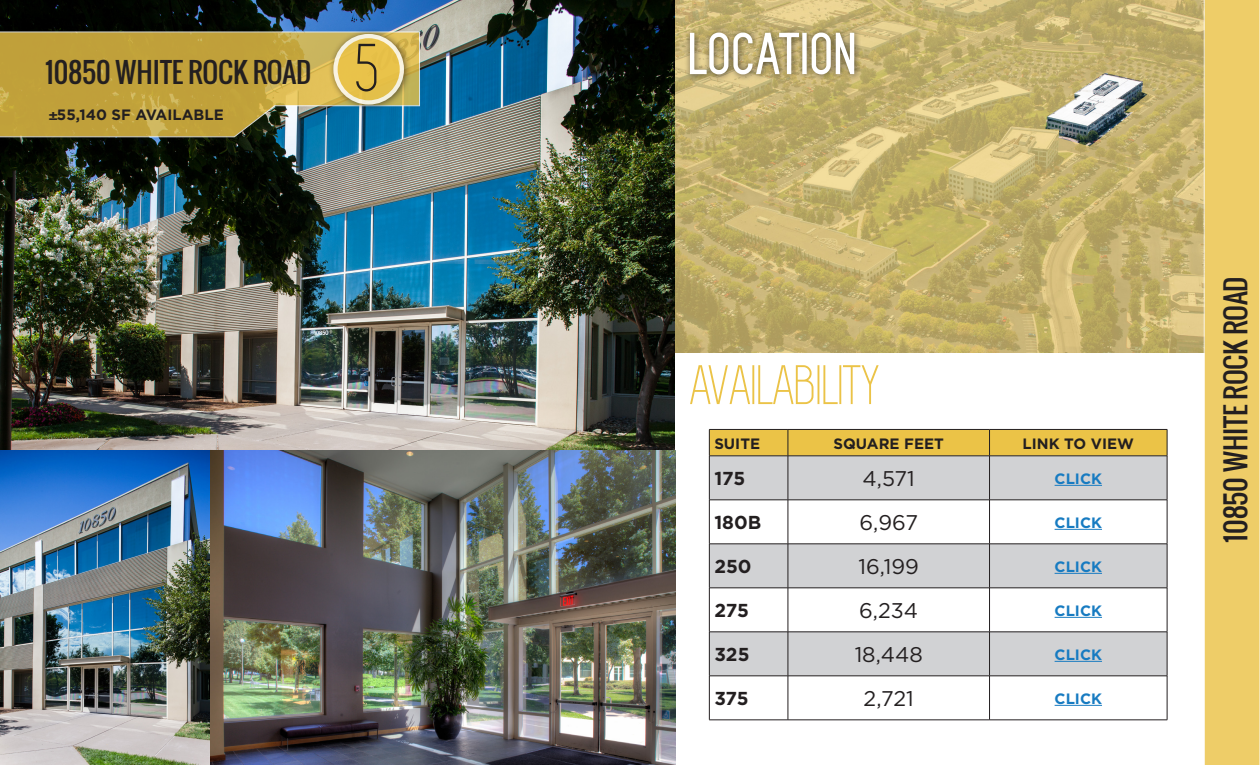
<style>
.page{position:relative;width:1260px;height:765px;background:#fff}
.page>*{position:absolute;margin:0;border:0;box-sizing:border-box;transform-origin:0 0}
.t1{font:70px "Simplifica";color:#231f20}
.t2{font:57.5px "Simplifica";color:#ebc347}
.t3{font:27.5px "Oswald";color:#231f20}
.t4{font:21.25px "Gotham";color:#231f20}
.t5{font:700 18.75px "Gotham";color:#231f20}
.t6{font:700 15px "Gotham";color:#231f20}
.t7{font:700 15px "Gotham";color:#177bc1}
.s1{font-family:"Helvetica"}
</style>
<div class="page">
<img style="left:676px;top:0;width:528px;height:353px">
<img style="left:0;top:0;width:675px;height:765px">
<svg style="left:0;top:31px;width:420px;height:107px;background:#af9d4b"></svg>
<div style="left:1204px;top:0;width:56px;height:765px;background:#eecd68"></div>
<div style="left:327px;top:28px;width:85px;height:84px;background:#231f20;opacity:.75"></div>
<div style="left:335px;top:36px;width:67px;height:66px;background:#ebc347;border-radius:50%"></div>
<div style="left:333px;top:34px;width:71px;height:71px;border:4px solid #fff;border-radius:50%"></div>
<div style="left:684px;top:27px;width:178px;height:55px;background:#231f20;opacity:.75"></div>
<svg style="left:689px;top:31px;width:111px;height:45px"></svg>
<div style="left:802px;top:33px;width:5px;height:41px;border:2px solid #fff"></div>
<svg style="left:810px;top:25px;width:46px;height:57px"></svg>
<svg style="left:710px;top:457px;width:457px;height:219px;fill:#d1d2d4"></svg>
<svg style="left:709px;top:429px;width:459px;height:27px;background:#ddb745"></svg>
<hr style="left:709px;top:456px;width:79px;height:1px;background:#231f20">
<hr style="left:709px;top:456px;width:1px;height:44px;background:#231f20">
<hr style="left:788px;top:456px;width:202px;height:1px;background:#231f20">
<hr style="left:788px;top:456px;width:1px;height:44px;background:#231f20">
<hr style="left:990px;top:456px;width:177px;height:1px;background:#231f20">
<hr style="left:989px;top:456px;width:1px;height:44px;background:#231f20">
<hr style="left:1167px;top:456px;width:1px;height:44px;background:#231f20">
<hr style="left:709px;top:500px;width:79px;height:1px;background:#231f20">
<hr style="left:709px;top:500px;width:1px;height:44px;background:#231f20">
<hr style="left:788px;top:500px;width:202px;height:1px;background:#231f20">
<hr style="left:788px;top:500px;width:1px;height:44px;background:#231f20">
<hr style="left:990px;top:500px;width:177px;height:1px;background:#231f20">
<hr style="left:989px;top:500px;width:1px;height:44px;background:#231f20">
<hr style="left:1167px;top:500px;width:1px;height:44px;background:#231f20">
<hr style="left:709px;top:544px;width:79px;height:1px;background:#231f20">
<hr style="left:709px;top:544px;width:1px;height:44px;background:#231f20">
<hr style="left:788px;top:544px;width:202px;height:1px;background:#231f20">
<hr style="left:788px;top:544px;width:1px;height:44px;background:#231f20">
<hr style="left:990px;top:544px;width:177px;height:1px;background:#231f20">
<hr style="left:989px;top:544px;width:1px;height:44px;background:#231f20">
<hr style="left:1167px;top:544px;width:1px;height:44px;background:#231f20">
<hr style="left:709px;top:588px;width:79px;height:1px;background:#231f20">
<hr style="left:709px;top:588px;width:1px;height:44px;background:#231f20">
<hr style="left:788px;top:588px;width:202px;height:1px;background:#231f20">
<hr style="left:788px;top:588px;width:1px;height:44px;background:#231f20">
<hr style="left:990px;top:588px;width:177px;height:1px;background:#231f20">
<hr style="left:989px;top:588px;width:1px;height:44px;background:#231f20">
<hr style="left:1167px;top:588px;width:1px;height:44px;background:#231f20">
<hr style="left:709px;top:632px;width:79px;height:1px;background:#231f20">
<hr style="left:709px;top:632px;width:1px;height:44px;background:#231f20">
<hr style="left:788px;top:632px;width:202px;height:1px;background:#231f20">
<hr style="left:788px;top:632px;width:1px;height:44px;background:#231f20">
<hr style="left:990px;top:632px;width:177px;height:1px;background:#231f20">
<hr style="left:989px;top:632px;width:1px;height:44px;background:#231f20">
<hr style="left:1167px;top:632px;width:1px;height:44px;background:#231f20">
<hr style="left:709px;top:676px;width:79px;height:1px;background:#231f20">
<hr style="left:709px;top:676px;width:1px;height:44px;background:#231f20">
<hr style="left:788px;top:676px;width:202px;height:1px;background:#231f20">
<hr style="left:788px;top:676px;width:1px;height:44px;background:#231f20">
<hr style="left:990px;top:676px;width:177px;height:1px;background:#231f20">
<hr style="left:989px;top:676px;width:1px;height:44px;background:#231f20">
<hr style="left:1167px;top:676px;width:1px;height:44px;background:#231f20">
<hr style="left:709px;top:720px;width:79px;height:1px;background:#231f20">
<hr style="left:788px;top:720px;width:202px;height:1px;background:#231f20">
<hr style="left:990px;top:720px;width:177px;height:1px;background:#231f20">
<hr style="left:1055px;top:485px;width:47px;height:1px;background:#177bc1">
<hr style="left:1055px;top:529px;width:47px;height:1px;background:#177bc1">
<hr style="left:1055px;top:573px;width:47px;height:1px;background:#177bc1">
<hr style="left:1055px;top:617px;width:47px;height:1px;background:#177bc1">
<hr style="left:1055px;top:661px;width:47px;height:1px;background:#177bc1">
<hr style="left:1055px;top:705px;width:47px;height:1px;background:#177bc1">
<p class="t3" style="left:45px;top:51px;width:268px">10850 WHITE ROCK ROAD</p>
<p class="t6" style="left:49px;top:105px;width:177px"><span class="s1">±</span>55,140 SF AVAILABLE</p>
<p class="t1" style="left:356px;top:32px;width:27px">5</p>
<p class="t2" style="left:691px;top:355px;width:192px">AVAILABILITY</p>
<p class="t6" style="left:714px;top:433px;width:47px">SUITE</p>
<p class="t6" style="left:834px;top:433px;width:112px">SQUARE FEET</p>
<p class="t6" style="left:1023px;top:433px;width:113px">LINK TO VIEW</p>
<p class="t5" style="left:714px;top:466px;width:32px">175</p>
<p class="t4" style="left:863px;top:465px;width:54px">4,571</p>
<p class="t7" style="left:1055px;top:469px;width:49px">CLICK</p>
<p class="t5" style="left:714px;top:510px;width:48px">180B</p>
<p class="t4" style="left:859px;top:509px;width:60px">6,967</p>
<p class="t7" style="left:1055px;top:513px;width:49px">CLICK</p>
<p class="t5" style="left:714px;top:554px;width:39px">250</p>
<p class="t4" style="left:858px;top:553px;width:62px">16,199</p>
<p class="t7" style="left:1055px;top:557px;width:49px">CLICK</p>
<p class="t5" style="left:714px;top:598px;width:36px">275</p>
<p class="t4" style="left:859px;top:597px;width:60px">6,234</p>
<p class="t7" style="left:1055px;top:601px;width:49px">CLICK</p>
<p class="t5" style="left:714px;top:642px;width:37px">325</p>
<p class="t4" style="left:855px;top:641px;width:70px">18,448</p>
<p class="t7" style="left:1055px;top:645px;width:49px">CLICK</p>
<p class="t5" style="left:714px;top:686px;width:36px">375</p>
<p class="t4" style="left:864px;top:685px;width:52px">2,721</p>
<p class="t7" style="left:1055px;top:689px;width:49px">CLICK</p>
<p class="t3" style="left:1215px;top:543px;width:268px;rotate:-90deg">10850 WHITE ROCK ROAD</p>
</div>
